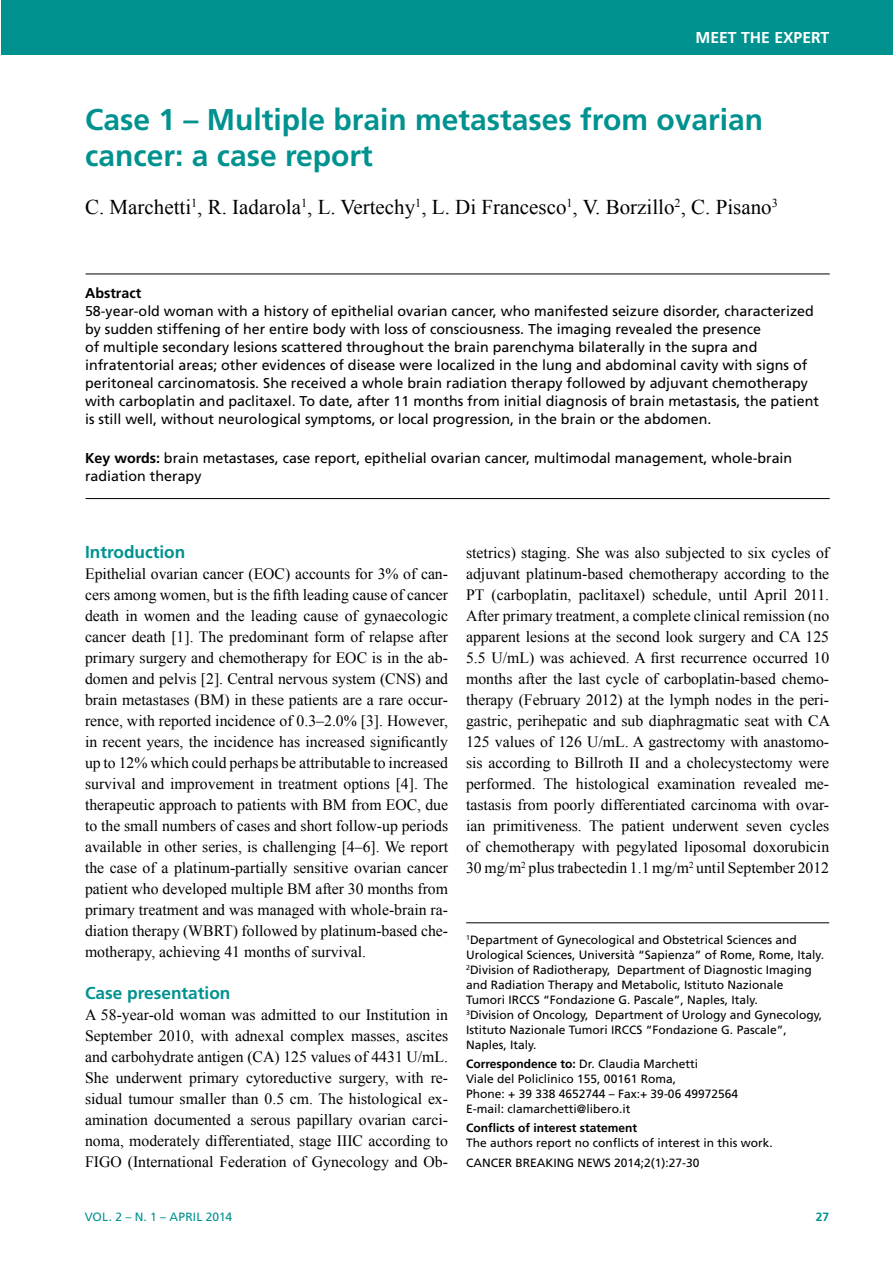
<style>
.page{position:relative;width:893px;height:1263px;background:#fff}
.page>*{position:absolute;margin:0;border:0;box-sizing:border-box;transform-origin:0 0}
.t1{font:700 30px/36px "Frutiger";color:#00928f}
.t2{font:21px "Times New Roman";color:#000}
.t3{font:700 17.25px "Frutiger";color:#00928f}
.t4{font:15.75px/21px "Times New Roman";color:#000;text-align:justify}
.t5{font:700 15.75px "Frutiger";color:#fff}
.t6{font:14.25px/18px "Frutiger";color:#000}
.t7{font:700 14.25px "Frutiger";color:#000}
.t8{font:12px/15px "Frutiger";color:#000}
.t9{font:700 12px "Frutiger";color:#000}
.t10{font:12px "Frutiger";letter-spacing:.01em;color:#00928f}
.t11{font:700 12px "Frutiger";color:#00928f}
.s1{font-weight:700}
</style>
<div class="page">
<div style="left:1px;top:0;width:892px;height:55px;background:#00928f"></div>
<hr style="left:466px;top:922px;width:363px;height:1px;background:#000">
<hr style="left:86px;top:274px;width:744px;height:1px;background:#000">
<hr style="left:86px;top:498px;width:744px;height:1px;background:#000">
<p class="t5" style="left:695px;top:28px;width:135px">Meet the expert</p>
<h1 class="t1" style="left:85px;top:101px;width:679px">Case 1 – Multiple brain metastases from ovarian cancer: a case report</h1>
<h2 class="t2" style="left:85px;top:192px;width:694px">C. Marchetti<sup>1</sup>, R. Iadarola<sup>1</sup>, L. Vertechy<sup>1</sup>, L. Di Francesco<sup>1</sup>, V. Borzillo<sup>2</sup>, C. Pisano<sup>3</sup></h2>
<p class="t7" style="left:85px;top:285px;width:58px">Abstract</p>
<p class="t6" style="left:85px;top:302px;width:735px">58-year-old woman with a history of epithelial ovarian cancer, who manifested seizure disorder, characterized by sudden stiffening of her entire body with loss of consciousness. The imaging revealed the presence<br>of multiple secondary lesions scattered throughout the brain parenchyma bilaterally in the supra and infratentorial areas; other evidences of disease were localized in the lung and abdominal cavity with signs of peritoneal carcinomatosis. She received a whole brain radiation therapy followed by adjuvant chemotherapy with carboplatin and paclitaxel. To date, after 11 months from initial diagnosis of brain metastasis, the patient is still well, without neurological symptoms, or local progression, in the brain or the abdomen.</p>
<p class="t6" style="left:85px;top:449px;width:709px"><span class="s1">Key words:</span> brain metastases, case report, epithelial ovarian cancer, multimodal management, whole-brain radiation therapy</p>
<p class="t3" style="left:85px;top:542px;width:102px">Introduction</p>
<p class="t4" style="left:85px;top:563px;width:365px">Epithelial ovarian cancer (EOC) accounts for 3% of can&shy;cers among women, but is the fifth leading cause of cancer death in women and the leading cause of gynaecologic cancer death [1]. The predominant form of relapse after primary surgery and chemotherapy for EOC is in the ab&shy;domen and pelvis [2]. Central nervous system (CNS) and brain metastases (BM) in these patients are a rare occur&shy;rence, with reported incidence of 0.3–2.0% [3]. However, in recent years, the incidence has increased significantly up to 12% which could perhaps be attributable to increased survival and improvement in treatment options [4]. The therapeutic approach to patients with BM from EOC, due to the small numbers of cases and short follow-up periods available in other series, is challenging [4–6]. We report the case of a platinum-partially sensitive ovarian cancer patient who developed multiple BM after 30 months from primary treatment and was managed with whole-brain ra&shy;diation therapy (WBRT) followed by platinum-based che&shy;motherapy, achieving 41 months of survival.</p>
<p class="t3" style="left:85px;top:983px;width:147px">Case presentation</p>
<p class="t4" style="left:85px;top:1004px;width:365px">A 58-year-old woman was admitted to our Institution in September 2010, with adnexal complex masses, ascites and carbohydrate antigen (CA) 125 values of 4431 U/mL.<br>She underwent primary cytoreductive surgery, with re&shy;sidual tumour smaller than 0.5 cm. The histological ex&shy;amination documented a serous papillary ovarian carci&shy;noma, moderately differentiated, stage IIIC according to FIGO (International Federation of Gynecology and Ob-</p>
<p class="t4" style="left:466px;top:542px;width:365px">stetrics) staging. She was also subjected to six cycles of adjuvant platinum-based chemotherapy according to the PT (carboplatin, paclitaxel) schedule, until April 2011.<br>After primary treatment, a complete clinical remission (no apparent lesions at the second look surgery and CA 125<br>5.5 U/mL) was achieved. A first recurrence occurred 10 months after the last cycle of carboplatin-based chemo&shy;therapy (February 2012) at the lymph nodes in the peri&shy;gastric, perihepatic and sub diaphragmatic seat with CA 125 values of 126 U/mL. A gastrectomy with anastomo&shy;sis according to Billroth II and a cholecystectomy were performed. The histological examination revealed me&shy;tastasis from poorly differentiated carcinoma with ovar&shy;ian primitiveness. The patient underwent seven cycles of chemotherapy with pegylated liposomal doxorubicin 30 mg/m<sup>2</sup> plus trabectedin 1.1 mg/m<sup>2</sup> until September 2012</p>
<p class="t8" style="left:466px;top:932px;width:359px"><sup>1</sup>Department of Gynecological and Obstetrical Sciences and Urological Sciences, Università “Sapienza” of Rome, Rome, Italy.<br><sup>2</sup>Division of Radiotherapy, Department of Diagnostic I maging and Radiation Therapy and Metabolic, Istituto Nazionale Tumori IRCCS “Fondazione G. Pascale”, Naples, Italy.<br><sup>3</sup>Division of Oncology, Department of Urology and Gynecology, Istituto Nazionale Tumori IRCCS “Fondazione G. Pascale”, Naples, Italy.</p>
<p class="t8" style="left:466px;top:1056px;width:273px"><span class="s1">Correspondence to:</span> Dr. Claudia Marchetti<br>Viale del Policlinico 155, 00161 Roma,<br>Phone: + 39 338 4652744 – Fax:+ 39-06 49972564<br>E-mail: clamarchetti@libero.it</p>
<p class="t9" style="left:466px;top:1121px;width:173px">Conflicts of interest statement</p>
<p class="t8" style="left:466px;top:1133px;width:308px;line-height:19.2px">The authors report no conflicts of interest in this work.<br>CANCER BREAKI NG NEWS 2014;2(1):27-30</p>
<p class="t10" style="left:85px;top:1210px;width:149px">Vol. 2 – N. 1 – april 2014</p>
<p class="t11" style="left:816px;top:1210px;width:15px">27</p>
</div>
